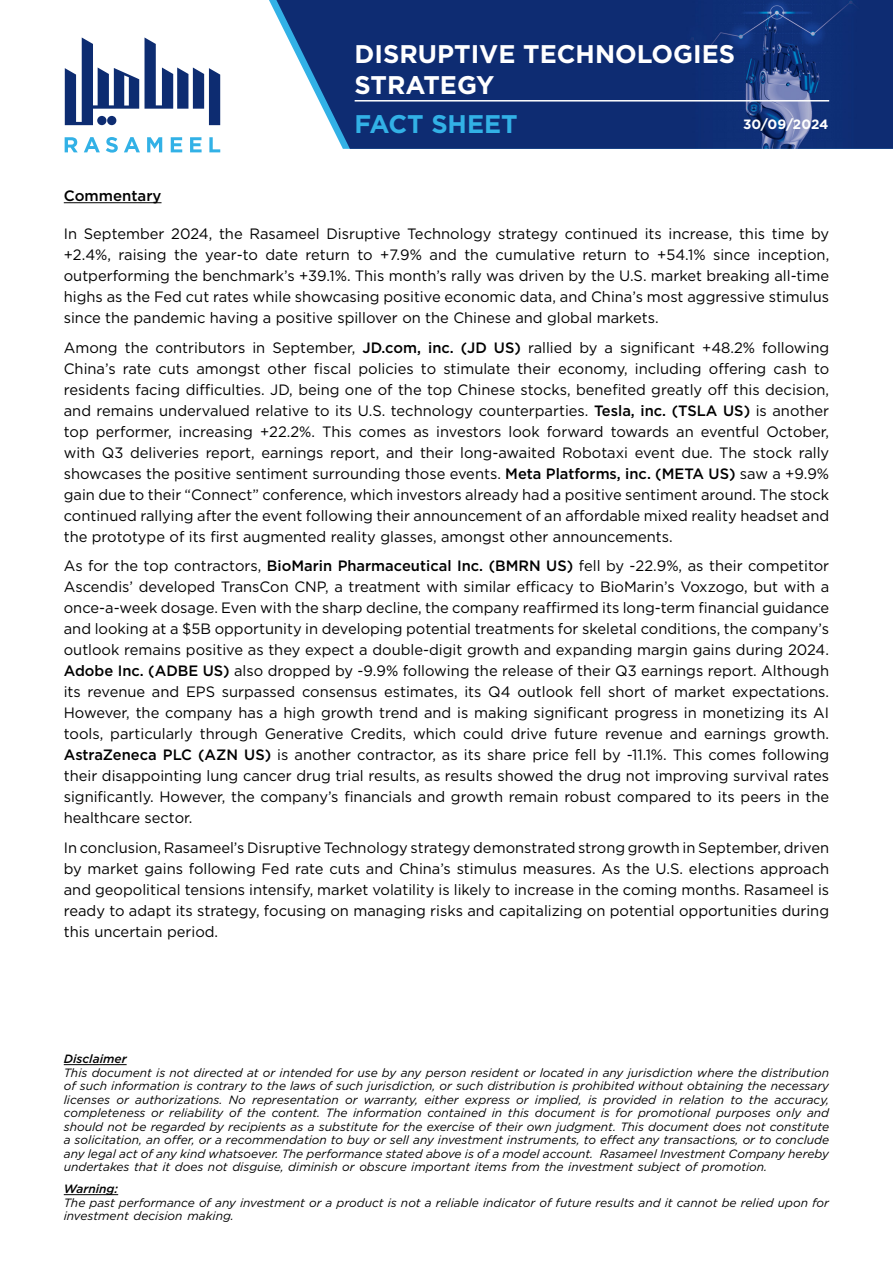
<style>
.page{position:relative;width:893px;height:1263px;background:#fff}
.page>*{position:absolute;margin:0;border:0;box-sizing:border-box;transform-origin:0 0}
.t1{font:700 25.5px/30.6px "Gotham";color:#fff}
.t2{font:700 25.5px "Gotham";color:#32b1e6}
.t3{font:15px/21px "Gotham";color:#000;text-align:justify}
.t4{font:500 15px "Gotham";color:#000}
.t5{font:700 13.5px "Gotham";color:#fff}
.t6{font:italic 12px/13.5px "Gotham";color:#000;text-align:justify}
.t7{font:italic 500 12px "Gotham";color:#000}
.s1{font-weight:500}
</style>
<div class="page">
<img style="left:276px;top:0;width:617px;height:149px">
<hr style="left:355px;top:100px;width:474px;height:2px;background:#fff">
<svg style="left:145px;top:37px;width:75px;height:88px"></svg>
<svg style="left:65px;top:37px;width:74px;height:88px"></svg>
<svg style="left:65px;top:137px;width:13px;height:15px"></svg>
<svg style="left:84px;top:137px;width:16px;height:15px"></svg>
<svg style="left:106px;top:137px;width:12px;height:16px"></svg>
<svg style="left:124px;top:137px;width:16px;height:15px"></svg>
<svg style="left:147px;top:137px;width:15px;height:15px"></svg>
<svg style="left:171px;top:137px;width:11px;height:15px"></svg>
<svg style="left:190px;top:137px;width:12px;height:15px"></svg>
<svg style="left:209px;top:137px;width:11px;height:15px"></svg>
<hr style="left:64px;top:202px;width:98px;height:1px;background:#000">
<hr style="left:64px;top:1064px;width:63px;height:1px;background:#000">
<hr style="left:64px;top:1194px;width:54px;height:1px;background:#000">
<h1 class="t1" style="left:355px;top:38px;width:382px">DISRUPTIVE TECHNOLOGIES<br>STRATEGY</h1>
<h1 class="t2" style="left:355px;top:107px;width:165px">FACT SHEET</h1>
<p class="t5" style="left:743px;top:115px;width:87px">30/09/2024</p>
<p class="t4" style="left:64px;top:186px;width:99px">Commentary</p>
<p class="t3" style="left:64px;top:223px;width:767px">In September 2024, the Rasameel Disruptive Technology strategy continued its increase, this time by +2.4%, raising the year-to date return to +7.9% and the cumulative return to +54.1% since inception, outperforming the benchmark’s +39.1%. This month’s rally was driven by the U.S. market breaking all-time highs as the Fed cut rates while showcasing positive economic data, and China’s most aggressive stimulus since the pandemic having a positive spillover on the Chinese and global markets.</p>
<p class="t3" style="left:64px;top:337px;width:767px">Among the contributors in September, <span class="s1">JD.com, inc. (JD US)</span> rallied by a significant +48.2% following China’s rate cuts amongst other fiscal policies to stimulate their economy, including offering cash to residents facing difficulties. JD, being one of the top Chinese stocks, benefited greatly off this decision, and remains undervalued relative to its U.S. technology counterparties. <span class="s1">Tesla, inc. (TSLA US)</span> is another top performer, increasing +22.2%. This comes as investors look forward towards an eventful October, with Q3 deliveries report, earnings report, and their long-awaited Robotaxi event due. The stock rally showcases the positive sentiment surrounding those events. <span class="s1">Meta Platforms, inc. (META US)</span> saw a +9.9% gain due to their “Connect” conference, which investors already had a positive sentiment around. The stock continued rallying after the event following their announcement of an affordable mixed reality headset and the prototype of its first augmented reality glasses, amongst other announcements.</p>
<p class="t3" style="left:64px;top:555px;width:767px">As for the top contractors, <span class="s1">BioMarin Pharmaceutical Inc. (BMRN US)</span> fell by -22.9%, as their competitor Ascendis’ developed TransCon CNP, a treatment with similar efficacy to BioMarin’s Voxzogo, but with a once-a-week dosage. Even with the sharp decline, the company reaffirmed its long-term financial guidance and looking at a $5B opportunity in developing potential treatments for skeletal conditions, the company’s outlook remains positive as they expect a double-digit growth and expanding margin gains during 2024.<br><span class="s1">Adobe Inc. (ADBE US)</span> also dropped by -9.9% following the release of their Q3 earnings report. Although its revenue and EPS surpassed consensus estimates, its Q4 outlook fell short of market expectations.<br>However, the company has a high growth trend and is making significant progress in monetizing its AI tools, particularly through Generative Credits, which could drive future revenue and earnings growth.<br><span class="s1">AstraZeneca PLC (AZN US)</span> is another contractor, as its share price fell by -11.1%. This comes following their disappointing lung cancer drug trial results, as results showed the drug not improving survival rates significantly. However, the company’s financials and growth remain robust compared to its peers in the healthcare sector.</p>
<p class="t3" style="left:64px;top:837px;width:767px">In conclusion, Rasameel’s Disruptive Technology strategy demonstrated strong growth in September, driven by market gains following Fed rate cuts and China’s stimulus measures. As the U.S. elections approach and geopolitical tensions intensify, market volatility is likely to increase in the coming months. Rasameel is ready to adapt its strategy, focusing on managing risks and capitalizing on potential opportunities during this uncertain period.</p>
<p class="t7" style="left:64px;top:1051px;width:64px">Disclaimer</p>
<p class="t6" style="left:64px;top:1066px;width:767px">This document is not directed at or intended for use by any person resident or located in any jurisdiction where the distribution of such information is contrary to the laws of such jurisdiction, or such distribution is prohibited without obtaining the necessary licenses or authorizations. No representation or warranty, either express or implied, is provided in relation to the accuracy, completeness or reliability of the content. The information contained in this document is for promotional purposes only and should not be regarded by recipients as a substitute for the exercise of their own judgment. This document does not constitute a solicitation, an offer, or a recommendation to buy or sell any investment instruments, to effect any transactions, or to conclude any legal act of any kind whatsoever. The performance stated above is of a model account. Rasameel Investment Company hereby undertakes that it does not disguise, diminish or obscure important items from the investment subject of promotion.</p>
<p class="t7" style="left:64px;top:1181px;width:56px">Warning:</p>
<p class="t6" style="left:64px;top:1196px;width:767px">The past performance of any investment or a product is not a reliable indicator of future results and it cannot be relied upon for investment decision making.</p>
</div>
